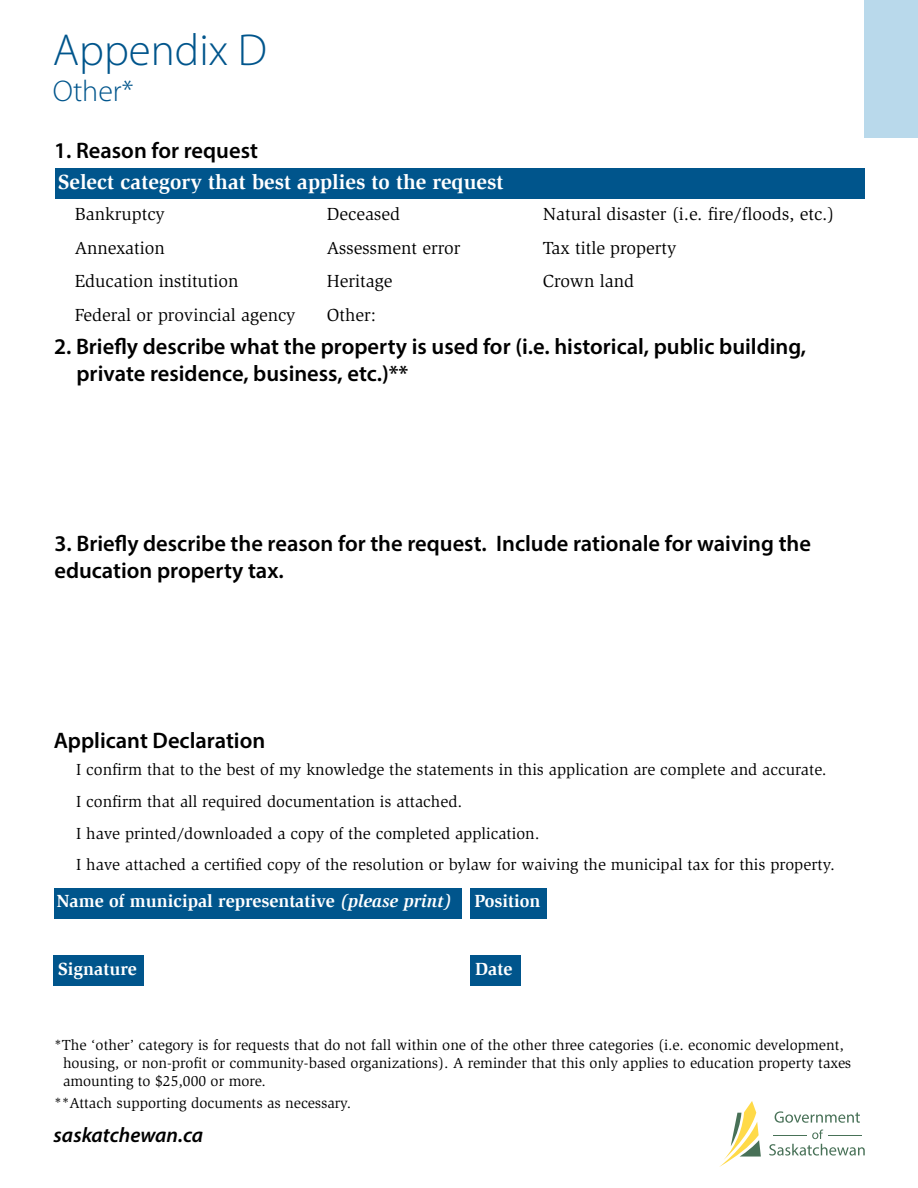
<style>
.page{position:relative;width:918px;height:1188px;background:#fff}
.page>*{position:absolute;margin:0;border:0;box-sizing:border-box;transform-origin:0 0}
.t1{font:300 45px "Myriad Pro";color:#00558c}
.t2{font:300 30px "Myriad Pro";color:#00558c}
.t3{font:600 22.5px/27px "Myriad Pro";color:#000}
.t4{font:700 21px "Slimbach Std";color:#fff}
.t5{font:italic 600 21px "Myriad Pro";color:#000}
.t6{font:18px "Slimbach Std";color:#000}
.t7{font:700 18px "Slimbach Std";color:#fff}
.t8{font:16.5px/31.8px "Slimbach Std";color:#000}
.t9{font:15px/18px "Slimbach Std";color:#000}
.s1{font-style:italic}
</style>
<div class="page">
<div style="left:865px;top:0;width:53px;height:138px;background:#b9d9eb"></div>
<svg style="left:775px;top:1111px;width:85px;height:12px"></svg>
<svg style="left:769px;top:1130px;width:96px;height:26px"></svg>
<hr style="left:773px;top:1135px;width:34px;height:1px;background:#487157">
<hr style="left:828px;top:1135px;width:34px;height:1px;background:#487157">
<svg style="left:719px;top:1101px;width:42px;height:66px"></svg>
<div style="left:56px;top:168px;width:809px;height:30px;background:#00558c"></div>
<div style="left:54px;top:888px;width:408px;height:31px;background:#00558c"></div>
<div style="left:471px;top:888px;width:76px;height:31px;background:#00558c"></div>
<div style="left:54px;top:956px;width:90px;height:30px;background:#00558c"></div>
<div style="left:471px;top:956px;width:50px;height:30px;background:#00558c"></div>
<h1 class="t1" style="left:53px;top:23px;width:216px">Appendix D</h1>
<h2 class="t2" style="left:53px;top:73px;width:82px">Other*</h2>
<h3 class="t3" style="left:54px;top:137px;width:206px">1. Reason for request</h3>
<p class="t4" style="left:58px;top:170px;width:447px">Select category that best applies to the request</p>
<p class="t6" style="left:75px;top:204px;width:91px">Bankruptcy</p>
<p class="t6" style="left:327px;top:204px;width:75px">Deceased</p>
<p class="t6" style="left:543px;top:204px;width:293px">Natural disaster (i.e. fire/floods, etc.)</p>
<p class="t6" style="left:75px;top:237px;width:91px">Annexation</p>
<p class="t6" style="left:327px;top:237px;width:135px">Assessment error</p>
<p class="t6" style="left:543px;top:237px;width:135px">Tax title property</p>
<p class="t6" style="left:75px;top:271px;width:165px">Education institution</p>
<p class="t6" style="left:327px;top:271px;width:67px">Heritage</p>
<p class="t6" style="left:543px;top:271px;width:93px">Crown land</p>
<p class="t6" style="left:75px;top:305px;width:222px">Federal or provincial agency</p>
<p class="t6" style="left:327px;top:305px;width:51px">Other:</p>
<h3 class="t3" style="left:76px;top:332px;width:731px;text-indent:-22px">2. Briefly describe what the property is used for (i.e. historical, public building, private residence, business, etc.)**</h3>
<h3 class="t3" style="left:54px;top:530px;width:758px">3. Briefly describe the reason for the request. Include rationale for waiving the education property tax.</h3>
<h3 class="t3" style="left:54px;top:727px;width:213px">Applicant Declaration</h3>
<p class="t8" style="left:76px;top:754px;width:760px">I confirm that to the best of my knowledge the statements in this application are complete and accurate.<br>I confirm that all required documentation is attached.<br>I have printed/downloaded a copy of the completed application.<br>I have attached a certified copy of the resolution or bylaw for waiving the municipal tax for this property.</p>
<p class="t7" style="left:57px;top:890px;width:397px">Name of municipal representative <span class="s1">(please print)</span></p>
<p class="t7" style="left:475px;top:890px;width:68px">Position</p>
<p class="t7" style="left:58px;top:958px;width:80px">Signature</p>
<p class="t7" style="left:475px;top:958px;width:39px">Date</p>
<p class="t9" style="left:63px;top:1036px;width:790px;text-indent:-9px">*The ‘other’ category is for requests that do not fall within one of the other three categories (i.e. economic development, housing, or non-profit or community-based organizations). A reminder that this only applies to education property taxes amounting to $25,000 or more.</p>
<p class="t9" style="left:54px;top:1094px;width:299px">**Attach supporting documents as necessary.</p>
<p class="t5" style="left:54px;top:1121px;width:151px">saskatchewan.ca</p>
</div>
